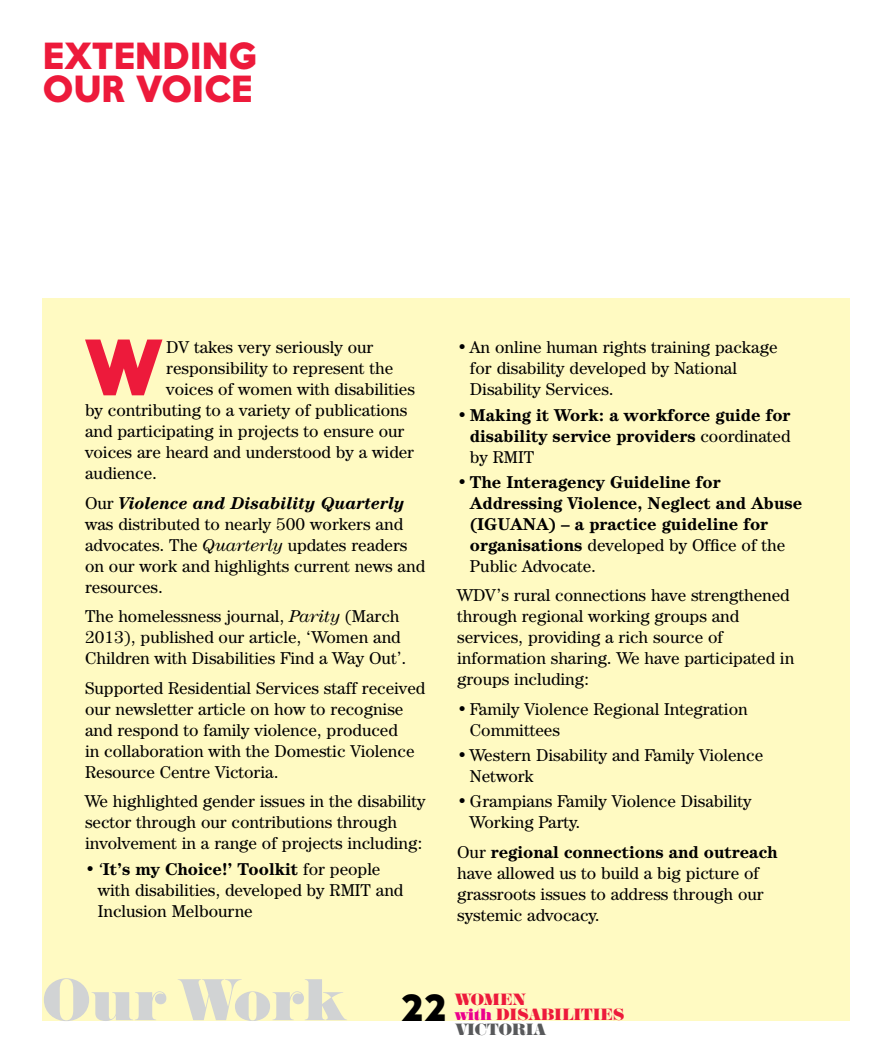
<style>
.page{position:relative;width:893px;height:1063px;background:#fff}
.page>*{position:absolute;margin:0;border:0;box-sizing:border-box;transform-origin:0 0}
.Body_text_11_5_14pt{font:800 69.75px "Keep Calm";color:#ed1a3b}
.t1{font:54px "Sahara Bodoni";color:#d1d3d4}
.page_head{font:800 33px/33px "Keep Calm";color:#ed1a3b}
.t2{font:800 33px "Keep Calm";color:#000}
.Body_text_11_5_14pt-2{font:17.25px/21px "Century IT Cby BT";color:#000}
.Body_text_11_5_14pt-3{font:700 17.25px/21px "Century IT Cby BT";color:#000;text-align:justify}
.t3{font:15px/15px "Sahara Bodoni";color:#ed1a3b}
.s1{font-weight:700;font-style:italic}
.s2{font-style:italic}
.s3{font-weight:700}
.s4{font-weight:400}
.s5{color:#ec008c}
.s6{color:#58595b}
</style>
<div class="page">
<div style="left:43px;top:298px;width:807px;height:722px;background:#fffac2"></div>
<p class="page_head" style="left:43px;top:38px;width:216px">EXTENDING<br>OUR VOICE</p>
<p class="Body_text_11_5_14pt" style="left:84px;top:307px;width:80px">W</p>
<p class="Body_text_11_5_14pt-2" style="left:166px;top:337px;width:209px">DV takes very seriously our</p>
<p class="Body_text_11_5_14pt-2" style="left:166px;top:358px;width:228px">responsibility to represent the</p>
<p class="Body_text_11_5_14pt-2" style="left:166px;top:379px;width:250px">voices of women with disabilities</p>
<p class="Body_text_11_5_14pt-2" style="left:85px;top:400px;width:324px">by contributing to a variety of publications</p>
<p class="Body_text_11_5_14pt-2" style="left:85px;top:421px;width:321px">and participating in projects to ensure our</p>
<p class="Body_text_11_5_14pt-2" style="left:85px;top:442px;width:331px">voices are heard and understood by a wider</p>
<p class="Body_text_11_5_14pt-2" style="left:85px;top:463px;width:73px">audience.</p>
<p class="Body_text_11_5_14pt-2" style="left:85px;top:492px;width:342px">Our <span class="s1">Violence and Disability Quarterly </span>was distributed to nearly 500 workers and advocates. The <span class="s2">Quarterly</span> updates readers on our work and highlights current news and resources.</p>
<p class="Body_text_11_5_14pt-2" style="left:85px;top:606px;width:323px">The homelessness journal, <span class="s2">Parity</span> (March<br>2013), published our article, ‘Women and<br>Children with Disabilities Find a Way Out’.</p>
<p class="Body_text_11_5_14pt-2" style="left:85px;top:677px;width:342px">Supported Residential Services staff received our newsletter article on how to recognise and respond to family violence, produced<br>in collaboration with the Domestic Violence Resource Centre Victoria.</p>
<p class="Body_text_11_5_14pt-2" style="left:85px;top:791px;width:342px">We highlighted gender issues in the disability sector through our contributions through involvement in a range of projects including:</p>
<p class="Body_text_11_5_14pt-2" style="left:98px;top:858px;width:307px;text-indent:-13px">• <span class="s2">‘</span><span class="s3">It’s my Choice!’ Toolkit</span> for people with disabilities, developed by RMIT and<br>Inclusion Melbourne</p>
<p class="Body_text_11_5_14pt-2" style="left:470px;top:337px;width:309px;text-indent:-13px">•An online human rights training package for disability developed by National<br>Disability Services.</p>
<p class="Body_text_11_5_14pt-3" style="left:470px;top:404px;width:322px;text-indent:-13px"><span class="s4">•</span>Making it Work: a workforce guide for disability service providers <span class="s4">coordinated by RMIT</span></p>
<p class="Body_text_11_5_14pt-3" style="left:470px;top:471px;width:334px;text-align:left;text-indent:-13px"><span class="s4">•</span>The Interagency Guideline for Addressing Violence, Neglect and Abuse (IGUANA) – a practice guideline for organisations <span class="s4">developed by Office of the Public Advocate.</span></p>
<p class="Body_text_11_5_14pt-2" style="left:457px;top:585px;width:339px">WDV’s rural connections have strengthened through regional working groups and services, providing a rich source of information sharing. We have participated in groups including:</p>
<p class="Body_text_11_5_14pt-2" style="left:470px;top:698px;width:279px;text-indent:-13px">•Family Violence Regional Integration<br>Committees</p>
<p class="Body_text_11_5_14pt-2" style="left:470px;top:744px;width:295px;text-indent:-13px">•Western Disability and Family Violence<br>Network</p>
<p class="Body_text_11_5_14pt-2" style="left:470px;top:791px;width:283px;text-indent:-13px">• Grampians Family Violence Disability<br>Working Party.</p>
<p class="Body_text_11_5_14pt-2" style="left:457px;top:841px;width:322px">Our <span class="s3">regional connections and outreach </span>have allowed us to build a big picture of grassroots issues to address through our systemic advocacy.</p>
<p class="t1" style="left:43px;top:962px;width:305px">Our Work</p>
<h3 class="t2" style="left:400px;top:979px;width:48px">22</h3>
<p class="t3" style="left:455px;top:992px;width:171px">WOMEN<br><span class="s5">with</span> DISABILITIES<br><span class="s6">VICTORIA</span></p>
</div>
